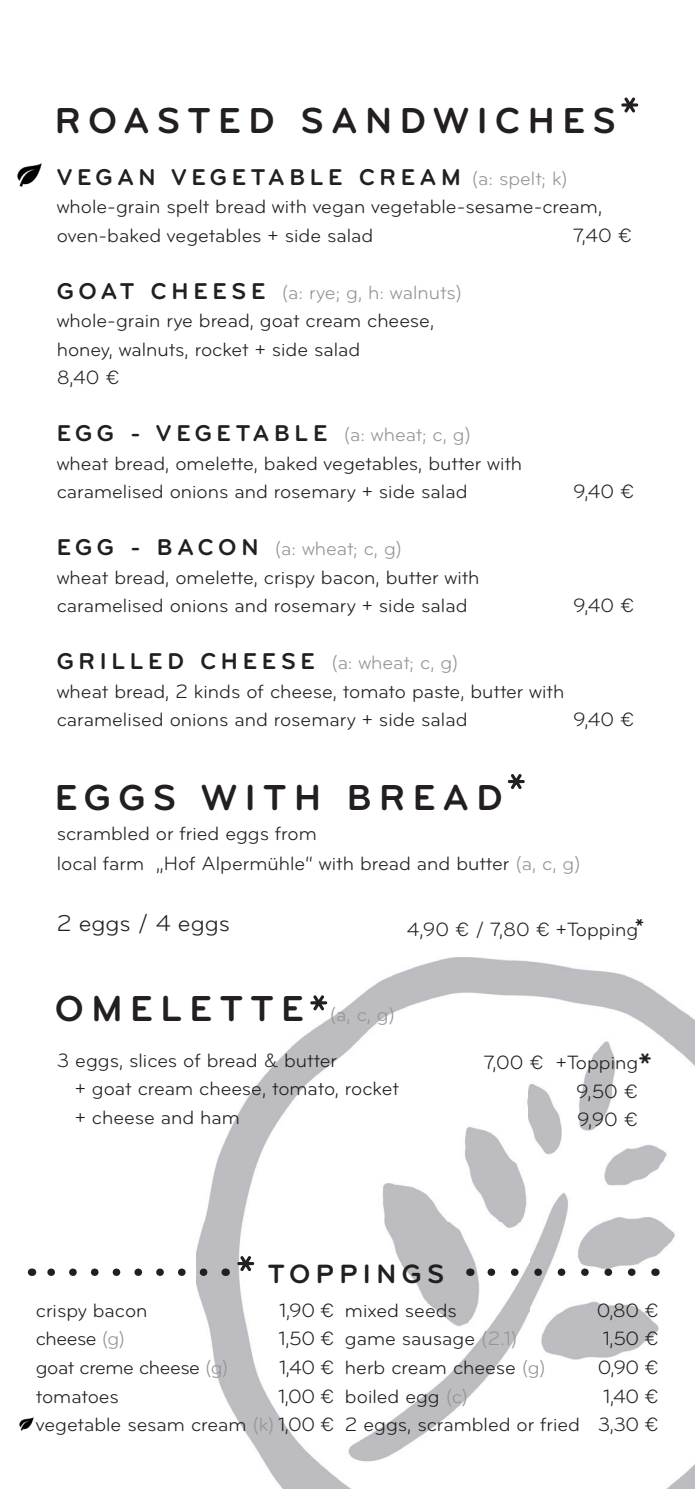
<style>
.page{position:relative;width:695px;height:1489px;background:#fff}
.page>*{position:absolute;margin:0;border:0;box-sizing:border-box;transform-origin:0 0}
.t1{font:700 37.5px "Bryant";letter-spacing:.2em;color:#231f20}
.t2{font:700 35px "Bryant";color:#231f20}
.t3{font:27.5px "Bryant Bold Alternate";letter-spacing:.2em;color:#231f20}
.t4{font:700 23.75px "Bryant";letter-spacing:.2em;color:#231f20}
.t5{font:23.75px "Bryant";color:#231f20}
.t6{font:20px/28.5px "Bryant";color:#231f20}
.s1{font-weight:400;font-size:20px;color:#939598}
.s2{font-weight:700;font-size:23.75px}
.s3{color:#939598}
</style>
<div class="page">
<img style="left:197px;top:957px;width:497px;height:531px">
<img style="left:17px;top:163px;width:25px;height:24px">
<svg style="left:237px;top:1255px;width:17px;height:15px"></svg>
<svg style="left:47px;top:1268px;width:157px;height:7px"></svg>
<svg style="left:481px;top:1268px;width:150px;height:7px"></svg>
<img style="left:19px;top:1417px;width:15px;height:14px">
<svg style="left:621px;top:97px;width:17px;height:15px"></svg>
<svg style="left:507px;top:774px;width:17px;height:15px"></svg>
<svg style="left:310px;top:995px;width:17px;height:15px"></svg>
<h1 class="t1" style="left:55px;top:97px;width:562px">ROASTED SANDWICHES</h1>
<p class="t4" style="left:57px;top:162px;width:512px">VEGAN VEGETABLE CREAM <span class="s1">(a: spelt; k)</span></p>
<p class="t6" style="left:57px;top:192px;width:547px">whole-grain spelt bread with vegan vegetable-sesame-cream, oven-baked vegetables + side salad</p>
<p class="t6" style="left:572px;top:221px;width:61px">7,40 €</p>
<p class="t6" style="left:57px;top:278px;width:407px"><span class="s2">G O AT C H E E S E</span> <span class="s3">(a: rye; g, h: walnuts) </span>whole-grain rye bread, goat cream cheese, honey, walnuts, rocket + side salad<br>8,40 €</p>
<p class="t4" style="left:57px;top:418px;width:415px">EGG - VEGETABLE <span class="s1">(a: wheat; c, g)</span></p>
<p class="t6" style="left:57px;top:449px;width:467px">wheat bread, omelette, baked vegetables, butter with caramelised onions and rosemary + side salad</p>
<p class="t6" style="left:57px;top:534px;width:424px"><span class="s2">E G G - B A C O N</span> <span class="s3">(a: wheat; c, g)<br></span>wheat bread, omelette, crispy bacon, butter with caramelised onions and rosemary + side salad</p>
<p class="t6" style="left:573px;top:477px;width:63px">9,40 €</p>
<p class="t6" style="left:573px;top:591px;width:63px">9,40 €</p>
<p class="t4" style="left:57px;top:646px;width:403px">GRILLED CHEESE <span class="s1">(a: wheat; c, g)</span></p>
<p class="t6" style="left:57px;top:677px;width:509px">wheat bread, 2 kinds of cheese, tomato paste, butter with caramelised onions and rosemary + side salad</p>
<p class="t6" style="left:573px;top:705px;width:63px">9,40 €</p>
<h1 class="t1" style="left:55px;top:774px;width:449px">EGGS WITH BREAD</h1>
<p class="t6" style="left:57px;top:819px;width:525px;line-height:30px">scrambled or fried eggs from<br>local farm „Hof Alpermühle“ with bread and butter <span class="s3">(a, c, g)</span></p>
<p class="t5" style="left:57px;top:908px;width:175px">2 eggs / 4 eggs</p>
<p class="t6" style="left:407px;top:915px;width:239px">4,90 € / 7,80 € +Topping<span class="s2">*</span></p>
<h1 class="t1" style="left:55px;top:984px;width:341px">OMELETTE <span class="s1">(a, c, g)</span></h1>
<p class="t6" style="left:75px;top:1046px;width:325px;text-indent:-18px">3 eggs, slices of bread &amp; butter<br>+ goat cream cheese, tomato, rocket + cheese and ham</p>
<p class="t6" style="left:576px;top:1048px;width:63px;text-align:justify;text-indent:-93px">7,00 € +Topping 9,50 € 9,90 €</p>
<h2 class="t2" style="left:638px;top:1043px;width:15px">*</h2>
<h3 class="t3" style="left:268px;top:1256px;width:178px">TOPPINGS</h3>
<p class="t6" style="left:36px;top:1296px;width:300px">crispy bacon<br>cheese <span class="s3">(g)<br></span>goat creme cheese <span class="s3">(g)<br></span>tomatoes<br>vegetable sesam cream <span class="s3">(k)</span> 1,00 €</p>
<p class="t6" style="left:345px;top:1296px;width:236px">mixed seeds<br>game sausage <span class="s3">(2.1)<br></span>herb cream cheese <span class="s3">(g) </span>boiled egg <span class="s3">(c)<br></span>2 eggs, scrambled or fried</p>
<p class="t6" style="left:278px;top:1296px;width:58px;text-align:justify">1,90 € 1,50 € 1,40 € 1,00 €</p>
<p class="t6" style="left:596px;top:1296px;width:64px;text-align:justify">0,80 € 1,50 € 0,90 € 1,40 € 3,30 €</p>
</div>
